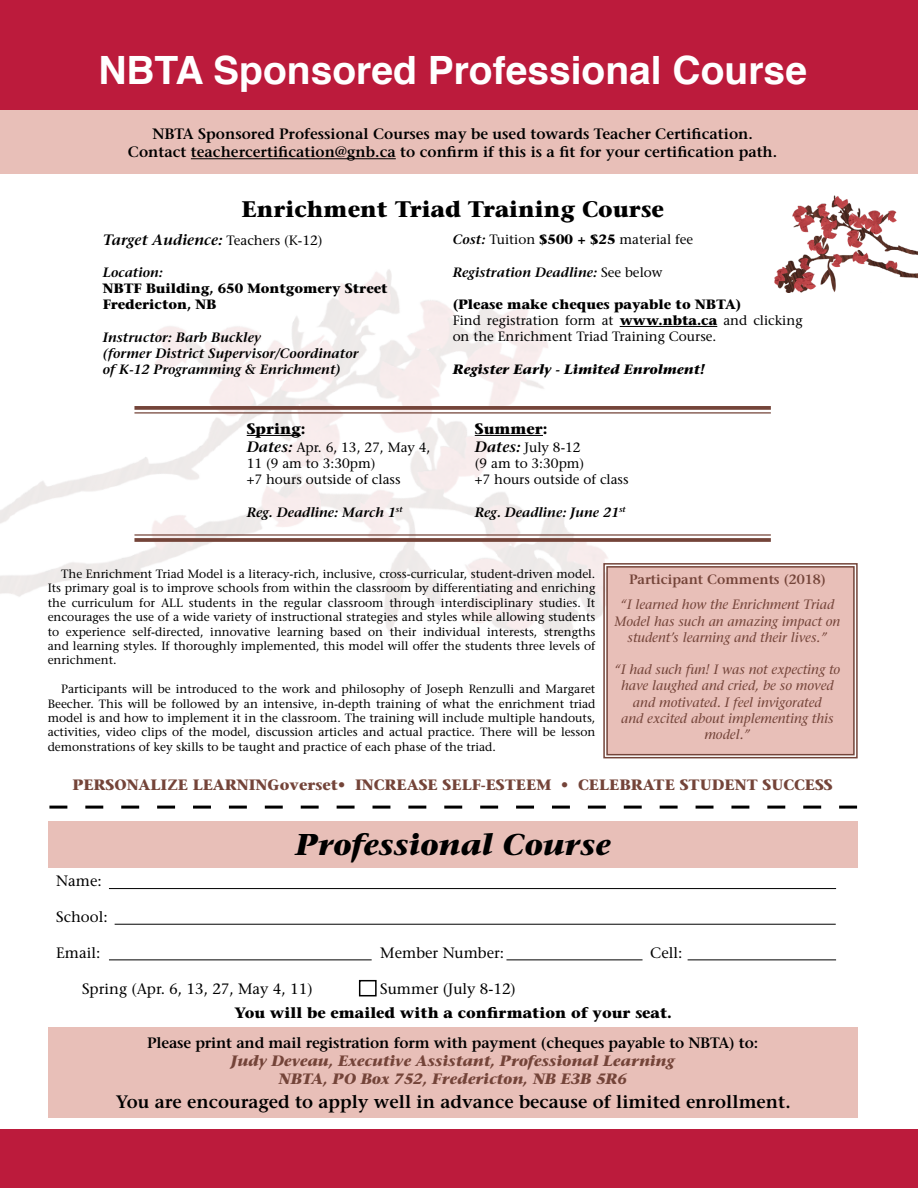
<style>
.page{position:relative;width:918px;height:1188px;background:#fff}
.page>*{position:absolute;margin:0;border:0;box-sizing:border-box;transform-origin:0 0}
.t1{font:700 39px "Helvetica";color:#fff}
.t2{font:italic 700 30px "Stone Serif";color:#000}
.t3{font:700 22.5px "Stone Serif";color:#000}
.t4{font:600 18px "Stone Serif";color:#000}
.t5{font:600 15px/18px "Stone Serif";color:#000;text-align:center}
.t6{font:italic 700 15px/18px "Stone Serif";color:#744439;text-align:center}
.t7{font:15px "Stone Serif";color:#000}
.t8{font:700 15px "Stone Serif";color:#744439}
.t9{font:700 15px "Stone Serif";color:#000}
.t10{font:italic 600 15px "Stone Serif";color:#000}
.t11{font:13.5px/16.2px "Stone Serif";color:#000}
.t12{font:italic 13.5px/16.2px "Stone Serif";color:#744439;text-align:center}
.t13{font:italic 600 13.5px/16.2px "Stone Serif";color:#000}
.t14{font:700 13.5px/16.2px "Stone Serif";letter-spacing:-.005em;color:#000}
.t15{font:italic 700 13.5px "Stone Serif";color:#000}
.t16{font:600 13.5px "Stone Serif";color:#744439}
.t17{font:12px/14.4px "Stone Serif";color:#000;text-align:justify}
.s1{font-weight:400;font-style:normal;font-size:13.5px}
.s2{font-weight:600;font-style:italic}
.s3{font-weight:700}
.s4{font-weight:400;font-style:normal}
.s5{font-weight:600;font-style:italic;font-size:15px}
</style>
<div class="page">
<div style="left:0;top:1129px;width:918px;height:59px;background:#bc1b3c"></div>
<div style="left:0;top:0;width:918px;height:119px;background:#bc1b3c"></div>
<img style="left:774px;top:196px;width:144px;height:96px">
<hr style="left:134px;top:534px;width:637px;height:2px;background:#744439">
<svg style="left:134px;top:538px;width:637px;height:4px;background:#7c4e44"></svg>
<svg style="left:603px;top:562px;width:255px;height:197px"></svg>
<div style="left:606px;top:565px;width:249px;height:191px;background:#e8bfb8"></div>
<hr style="left:620px;top:326px;width:97px;height:1px;background:#000">
<svg style="left:134px;top:406px;width:637px;height:4px;background:#7c4f44"></svg>
<hr style="left:134px;top:412px;width:637px;height:2px;background:#744439">
<div style="left:0;top:110px;width:918px;height:64px;background:#e8bfb8"></div>
<hr style="left:191px;top:158px;width:205px;height:1px;background:#000">
<hr style="left:475px;top:435px;width:68px;height:1px;background:#000">
<hr style="left:247px;top:435px;width:54px;height:1px;background:#000">
<div style="left:48px;top:1028px;width:810px;height:90px;background:#e8bfb8"></div>
<div style="left:48px;top:821px;width:810px;height:47px;background:#e8bfb8"></div>
<svg style="left:49px;top:806px;width:808px;height:3px"></svg>
<hr style="left:109px;top:888px;width:727px;height:1px;background:#000">
<hr style="left:115px;top:924px;width:721px;height:1px;background:#000">
<hr style="left:109px;top:960px;width:263px;height:1px;background:#000">
<hr style="left:688px;top:960px;width:148px;height:1px;background:#000">
<hr style="left:506px;top:960px;width:137px;height:1px;background:#000">
<div style="left:359px;top:980px;width:18px;height:16px;border:2px solid #000"></div>
<h1 class="t1" style="left:98px;top:38px;width:710px">NBTA Sponsored Professional Course</h1>
<p class="t5" style="left:128px;top:125px;width:651px">NBTA Sponsored Professional Courses may be used towards Teacher Certification.<br>Contact teachercertification@gnb.ca to confirm if this is a fit for your certification path.</p>
<h3 class="t3" style="left:241px;top:195px;width:424px">Enrichment Triad Training Course</h3>
<p class="t10" style="left:103px;top:231px;width:221px">Target Audience: <span class="s1">Teachers (K-12)</span></p>
<p class="t13" style="left:103px;top:264px;width:61px">Location:</p>
<p class="t14" style="left:103px;top:280px;width:287px">NBTF Building, 650 Montgomery Street<br>Fredericton, NB</p>
<p class="t13" style="left:103px;top:329px;width:257px">Instructor: Barb Buckley<br>(former District Supervisor/Coordinator of K-12 Programming &amp; Enrichment)</p>
<p class="t11" style="left:453px;top:231px;width:242px"><span class="s2">Cost:</span> Tuition <span class="s3">$500 + $25</span> material fee</p>
<p class="t13" style="left:453px;top:264px;width:211px">Registration Deadline: <span class="s4">See below</span></p>
<p class="t11" style="left:453px;top:296px;width:351px"><span class="s3">(Please make cheques payable to NBTA)<br></span>Find registration form at <span class="s3">www.nbta.ca</span> and clicking on the Enrichment Triad Training Course.</p>
<p class="t15" style="left:453px;top:361px;width:254px">Register Early - Limited Enrolment!</p>
<p class="t9" style="left:247px;top:419px;width:60px">Spring:</p>
<p class="t11" style="left:247px;top:439px;width:185px"><span class="s5">Dates:</span> Apr. 6, 13, 27, May 4,<br>11 (9 am to 3:30pm)<br>+7 hours outside of class</p>
<p class="t13" style="left:247px;top:504px;width:157px">Reg. Deadline: March 1<sup>st</sup></p>
<p class="t9" style="left:475px;top:419px;width:74px">Summer:</p>
<p class="t11" style="left:475px;top:439px;width:155px"><span class="s5">Dates:</span> July 8-12<br>(9 am to 3:30pm)<br>+7 hours outside of class</p>
<p class="t13" style="left:475px;top:504px;width:152px">Reg. Deadline: June 21<sup>st</sup></p>
<p class="t17" style="left:48px;top:567px;width:549px;text-indent:14px">The Enrichment Triad Model is a literacy-rich, inclusive, cross-curricular, student-driven model.<br>Its primary goal is to improve schools from within the classroom by differentiating and enriching the curriculum for ALL students in the regular classroom through interdisciplinary studies. It encourages the use of a wide variety of instructional strategies and styles while allowing students to experience self-directed, innovative learning based on their individual interests, strengths and learning styles. If thoroughly implemented, this model will offer the students three levels of enrichment.</p>
<p class="t17" style="left:48px;top:682px;width:549px;text-indent:14px">Participants will be introduced to the work and philosophy of Joseph Renzulli and Margaret Beecher. This will be followed by an intensive, in-depth training of what the enrichment triad model is and how to implement it in the classroom. The training will include multiple handouts, activities, video clips of the model, discussion articles and actual practice. There will be lesson demonstrations of key skills to be taught and practice of each phase of the triad.</p>
<p class="t16" style="left:629px;top:571px;width:198px">Participant Comments (2018)</p>
<p class="t12" style="left:614px;top:597px;width:227px">“I learned how the Enrichment Triad<br>Model has such an amazing impact on student’s learning and their lives.”</p>
<p class="t12" style="left:614px;top:662px;width:227px">“I had such fun! I was not expecting to have laughed and cried, be so moved and motivated. I feel invigorated<br>and excited about implementing this model.”</p>
<p class="t8" style="left:73px;top:775px;width:762px">PERSONALIZE LEARNINGoverset• INCREASE SELF-ESTEEM • CELEBRATE STUDENT SUCCESS</p>
<h2 class="t2" style="left:296px;top:826px;width:316px">Professional Course</h2>
<p class="t7" style="left:56px;top:871px;width:47px">Name:</p>
<p class="t7" style="left:56px;top:907px;width:53px">School:</p>
<p class="t7" style="left:56px;top:943px;width:46px">Email:</p>
<p class="t7" style="left:380px;top:943px;width:125px">Member Number:</p>
<p class="t7" style="left:650px;top:943px;width:34px">Cell:</p>
<p class="t7" style="left:82px;top:979px;width:232px">Spring (Apr. 6, 13, 27, May 4, 11)</p>
<p class="t7" style="left:380px;top:979px;width:137px">Summer (July 8-12)</p>
<p class="t9" style="left:234px;top:1003px;width:439px">You will be emailed with a confirmation of your seat.</p>
<p class="t5" style="left:147px;top:1034px;width:612px">Please print and mail registration form with payment (cheques payable to NBTA) to:</p>
<p class="t6" style="left:231px;top:1052px;width:445px">Judy Deveau, Executive Assistant, Professional Learning<br>NBTA, PO Box 752, Fredericton, NB E3B 5R6</p>
<h3 class="t4" style="left:116px;top:1091px;width:676px">You are encouraged to apply well in advance because of limited enrollment.</h3>
</div>
